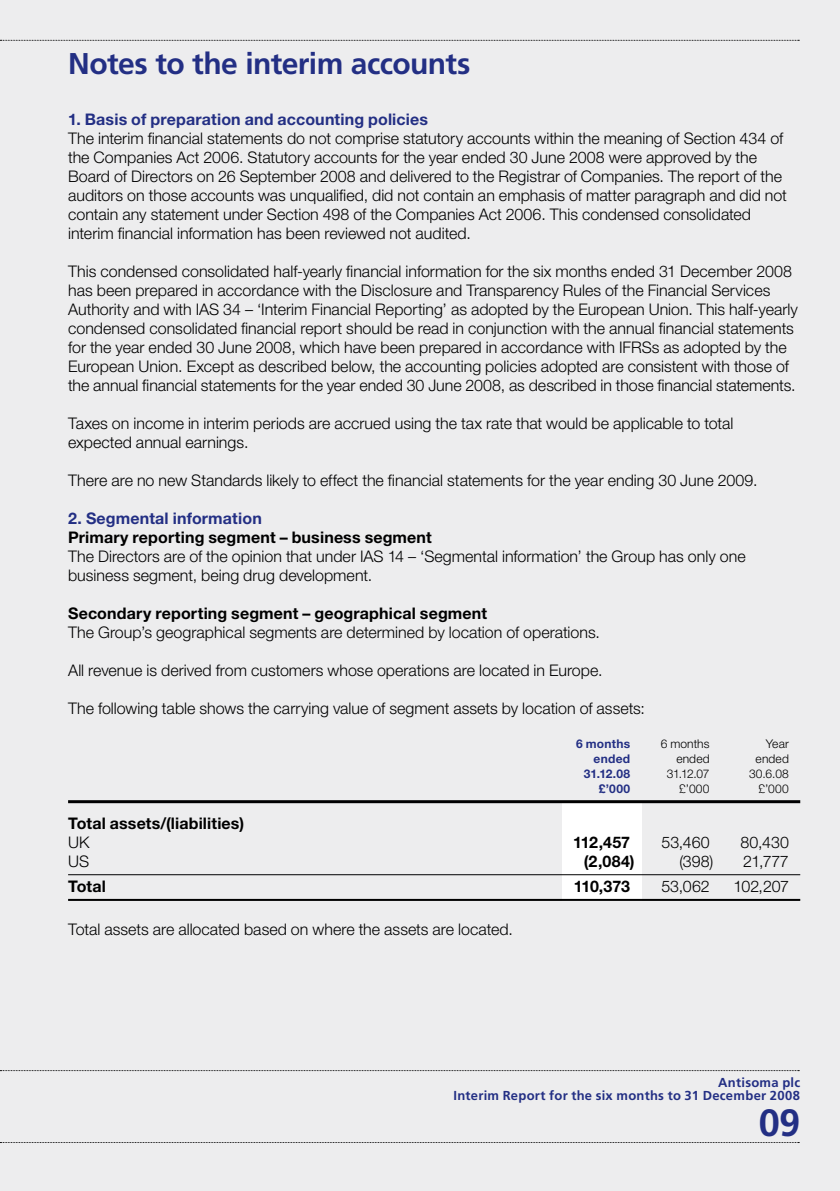
<style>
.page{position:relative;width:840px;height:1191px;background:#fff}
.page>*{position:absolute;margin:0;border:0;box-sizing:border-box;transform-origin:0 0}
.t1{font:700 38px "Frutiger LT Std";color:#232f84}
.t2{font:700 30px "Frutiger LT Std";letter-spacing:-.02em;color:#232f84}
.t3{font:300 16px/19px "Helvetica Neue LT Std";color:#000}
.t4{font:700 16px "Helvetica Neue LT Std";letter-spacing:.01em;color:#000}
.t5{font:700 16px "Helvetica Neue LT Std";letter-spacing:.01em;color:#232f84}
.t6{font:700 13px/13px "Frutiger LT Std";letter-spacing:.02em;color:#232f84;text-align:right}
.t7{font:300 12px "Helvetica Neue LT Std";letter-spacing:.01em;color:#000}
.t8{font:700 12px "Helvetica Neue LT Std";letter-spacing:.02em;color:#232f84}
</style>
<div class="page">
<div style="left:0;top:0;width:839px;height:1191px;background:#ededee"></div>
<div style="left:561px;top:801px;width:80px;height:99px;background:#fff"></div>
<svg style="left:0;top:40px;width:798px;height:1px"></svg>
<svg style="left:0;top:1070px;width:798px;height:1px"></svg>
<svg style="left:0;top:1142px;width:798px;height:1px"></svg>
<hr style="left:68px;top:800px;width:731px;height:3px;background:#000">
<hr style="left:68px;top:874px;width:731px;height:1px;background:#000">
<hr style="left:68px;top:899px;width:731px;height:2px;background:#000">
<h2 class="t2" style="left:68px;top:45px;width:403px">Notes to the interim accounts</h2>
<p class="t5" style="left:68px;top:109px;width:361px">1. Basis of preparation and accounting policies</p>
<p class="t3" style="left:68px;top:128px;width:720px">The interim financial statements do not comprise statutory accounts within the meaning of Section 434 of the Companies Act 2006. Statutory accounts for the year ended 30 June 2008 were approved by the Board of Directors on 26 September 2008 and delivered to the Registrar of Companies. The report of the auditors on those accounts was unqualified, did not contain an emphasis of matter paragraph and did not contain any statement under Section 498 of the Companies Act 2006. This condensed consolidated interim financial information has been reviewed not audited.</p>
<p class="t3" style="left:68px;top:261px;width:731px">This condensed consolidated half-yearly financial information for the six months ended 31 December 2008 has been prepared in accordance with the Disclosure and Transparency Rules of the Financial Services Authority and with IAS 34 – ‘Interim Financial Reporting’ as adopted by the European Union. This half-yearly condensed consolidated financial report should be read in conjunction with the annual financial statements for the year ended 30 June 2008, which have been prepared in accordance with IFRSs as adopted by the European Union. Except as described below, the accounting policies adopted are consistent with those of the annual financial statements for the year ended 30 June 2008, as described in those financial statements.</p>
<p class="t3" style="left:68px;top:413px;width:666px">Taxes on income in interim periods are accrued using the tax rate that would be applicable to total expected annual earnings.</p>
<p class="t3" style="left:68px;top:470px;width:690px">There are no new Standards likely to effect the financial statements for the year ending 30 June 2009.</p>
<p class="t5" style="left:68px;top:508px;width:195px">2. Segmental information</p>
<p class="t4" style="left:68px;top:527px;width:365px">Primary reporting segment – business segment</p>
<p class="t3" style="left:68px;top:546px;width:678px">The Directors are of the opinion that under IAS 14 – ‘Segmental information’ the Group has only one business segment, being drug development.</p>
<p class="t4" style="left:68px;top:603px;width:420px">Secondary reporting segment – geographical segment</p>
<p class="t3" style="left:68px;top:622px;width:533px">The Group’s geographical segments are determined by location of operations.</p>
<p class="t3" style="left:68px;top:660px;width:535px">All revenue is derived from customers whose operations are located in Europe.</p>
<p class="t3" style="left:68px;top:698px;width:578px">The following table shows the carrying value of segment assets by location of assets:</p>
<p class="t8" style="left:576px;top:736px;width:55px">6 months</p>
<p class="t7" style="left:660px;top:736px;width:50px">6 months</p>
<p class="t7" style="left:765px;top:736px;width:25px">Year</p>
<p class="t8" style="left:593px;top:751px;width:38px">ended</p>
<p class="t7" style="left:676px;top:751px;width:35px">ended</p>
<p class="t7" style="left:755px;top:751px;width:35px">ended</p>
<p class="t8" style="left:583px;top:766px;width:48px">31.12.08</p>
<p class="t7" style="left:666px;top:766px;width:44px">31.12.07</p>
<p class="t7" style="left:748px;top:766px;width:41px">30.6.08</p>
<p class="t8" style="left:598px;top:781px;width:33px">£’000</p>
<p class="t7" style="left:678px;top:781px;width:32px">£’000</p>
<p class="t7" style="left:758px;top:781px;width:32px">£’000</p>
<p class="t4" style="left:68px;top:813px;width:177px">Total assets/(liabilities)</p>
<p class="t3" style="left:68px;top:832px;width:23px">UK</p>
<p class="t4" style="left:573px;top:832px;width:58px">112,457</p>
<p class="t3" style="left:661px;top:832px;width:50px">53,460</p>
<p class="t3" style="left:740px;top:832px;width:50px">80,430</p>
<p class="t3" style="left:68px;top:851px;width:22px">US</p>
<p class="t4" style="left:583px;top:851px;width:52px">(2,084)</p>
<p class="t3" style="left:679px;top:851px;width:35px">(398)</p>
<p class="t3" style="left:742px;top:851px;width:47px">21,777</p>
<p class="t4" style="left:68px;top:876px;width:39px">Total</p>
<p class="t4" style="left:573px;top:876px;width:58px">110,373</p>
<p class="t3" style="left:661px;top:876px;width:50px">53,062</p>
<p class="t3" style="left:733px;top:876px;width:57px">102,207</p>
<p class="t3" style="left:68px;top:920px;width:446px">Total assets are allocated based on where the assets are located.</p>
<p class="t6" style="left:453px;top:1075px;width:348px">Antisoma plc<br>Interim Report for the six months to 31 December 2008</p>
<h1 class="t1" style="left:758px;top:1100px;width:43px">09</h1>
</div>
